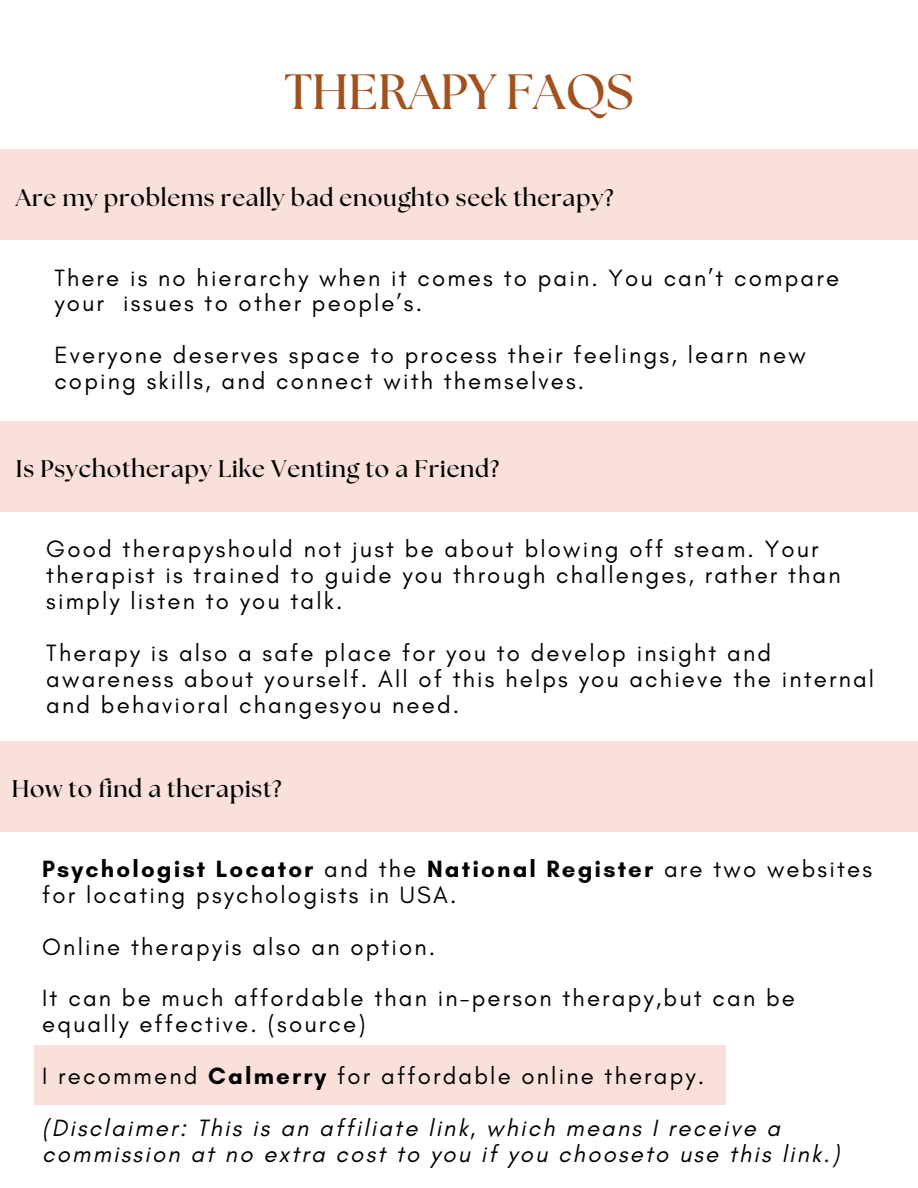
<style>
.page{position:relative;width:918px;height:1188px;background:#fff}
.page>*{position:absolute;margin:0;border:0;box-sizing:border-box;transform-origin:0 0}
.t1{font:700 49.5px "The Seasons";color:#a2511d}
.t2{font:24px/25.8px "Glacial Indifference";letter-spacing:.09em;color:#000}
.t3{font:700 24px "The Seasons";letter-spacing:.03em;color:#000}
.t4{font:italic 24px "Glacial Indifference";letter-spacing:.09em;color:#000}
.s1{font-weight:700}
.s2{font-style:italic}
</style>
<div class="page">
<div style="left:0;top:150px;width:918px;height:90px;background:#fae0da"></div>
<div style="left:0;top:422px;width:918px;height:90px;background:#fae0da"></div>
<div style="left:34px;top:1045px;width:691px;height:60px;background:#fae0da"></div>
<div style="left:0;top:741px;width:918px;height:90px;background:#fae0da"></div>
<h1 class="t1" style="left:285px;top:70px;width:350px">THERAPY FAQS</h1>
<p class="t3" style="left:16px;top:187px;width:599px">Are my problems really bad enoughto seek therapy?</p>
<p class="t2" style="left:54px;top:264px;width:786px">There is no hierarchy when it comes to pain. You can’t compare your issues to other people’s.</p>
<p class="t2" style="left:54px;top:342px;width:753px">Everyone deserves space to process their feelings, learn new coping skills, and connect with themselves.</p>
<p class="t3" style="left:16px;top:458px;width:485px">Is Psychotherapy Like Venting to a Friend?</p>
<p class="t2" style="left:46px;top:536px;width:796px">Good therapyshould not just be about blowing off steam. Your therapist is trained to guide you through challenges, rather than simply listen to you talk.</p>
<p class="t2" style="left:46px;top:639px;width:829px">Therapy is also a safe place for you to develop insight and awareness about yourself. All of this helps you achieve the internal and behavioral changesyou need.</p>
<p class="t3" style="left:12px;top:778px;width:271px">How to find a therapist?</p>
<p class="t2" style="left:42px;top:856px;width:831px"><span class="s1">Psychologist Locator</span> and the <span class="s1">National Register</span> are two websites for locating psychologists in USA.</p>
<p class="t2" style="left:42px;top:920px;width:754px;line-height:51.8px">Online therapyis also an option.<br>It can be much affordable than in-person therapy,but can be</p>
<p class="t2" style="left:42px;top:998px;width:740px;line-height:51.8px">equally effective. (source)<br>I recommend <span class="s1">Calmerry</span> for affordable online therapy. <span class="s2">(Disclaimer: This is an affiliate link, which means I receive a</span></p>
<p class="t4" style="left:42px;top:1139px;width:799px">commission at no extra cost to you if you chooseto use this link.)</p>
</div>
